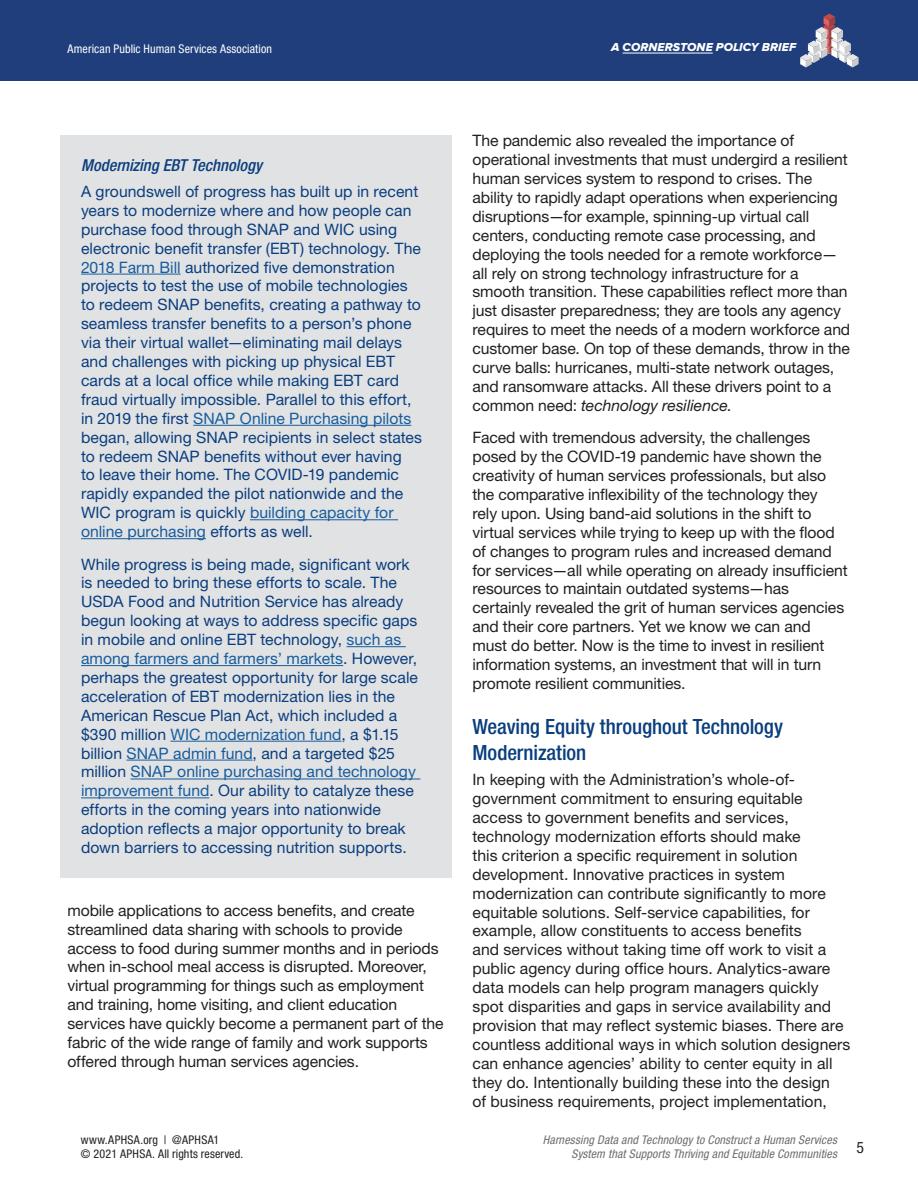
<style>
.page{position:relative;width:918px;height:1188px;background:#fff}
.page>*{position:absolute;margin:0;border:0;box-sizing:border-box;transform-origin:0 0}
.Paragraph_Section_He{font:500 condensed 21px/25.2px "Helvetica Neue LT Std";letter-spacing:-.005em;color:#0a3e7e}
.callout_box_headers{font:italic 500 condensed 16.5px "Helvetica Neue LT Std";color:#0a3e7e}
.t1{font:15.75px/18.9px "Helvetica Neue LT Std";letter-spacing:-.005em;color:#231f20}
.callout_box_text{font:15.75px/18.9px "Helvetica Neue LT Std";letter-spacing:.005em;color:#0a3e7e}
.t2{font:italic condensed 12px/14.4px "Helvetica Neue LT Std";letter-spacing:.015em;color:#6c6d70}
.t3{font:condensed 12px/14.4px "Helvetica Neue LT Std";letter-spacing:.025em;color:#231f20}
.t4{font:condensed 12px "Helvetica Neue LT Std";letter-spacing:.01em;color:#fff}
.t5{font:12px "Proxima Nova Extrabld It";letter-spacing:.01em;color:#fff}
.s1{color:#175d9e}
.s2{font-style:italic}
</style>
<div class="page">
<div style="left:0;top:0;width:918px;height:81px;background:#1f3e7b"></div>
<svg style="left:800px;top:14px;width:59px;height:54px"></svg>
<hr style="left:623px;top:53px;width:90px;height:1px;background:#fff">
<div style="left:61px;top:135px;width:391px;height:743px;background:#e1e2e4"></div>
<hr style="left:81px;top:274px;width:100px;height:1px;background:#175d9e">
<hr style="left:193px;top:425px;width:218px;height:1px;background:#175d9e">
<hr style="left:250px;top:519px;width:148px;height:1px;background:#175d9e">
<hr style="left:81px;top:538px;width:125px;height:1px;background:#175d9e">
<hr style="left:347px;top:646px;width:59px;height:1px;background:#175d9e">
<hr style="left:81px;top:665px;width:262px;height:1px;background:#175d9e">
<hr style="left:170px;top:741px;width:171px;height:1px;background:#175d9e">
<hr style="left:126px;top:760px;width:127px;height:1px;background:#175d9e">
<hr style="left:131px;top:779px;width:289px;height:1px;background:#175d9e">
<hr style="left:81px;top:797px;width:128px;height:1px;background:#175d9e">
<p class="t4" style="left:68px;top:42px;width:206px">American Public Human Services Association</p>
<p class="t5" style="left:611px;top:41px;width:187px">A CORNERSTONE POLICY BRIEF</p>
<p class="callout_box_headers" style="left:81px;top:156px;width:183px">Modernizing EBT Technology</p>
<p class="callout_box_text" style="left:81px;top:182px;width:343px">A groundswell of progress has built up in recent years to modernize where and how people can purchase food through SNAP and WIC using electronic benefit transfer (EBT) technology. The <span class="s1">2018 Farm Bill</span> authorized five demonstration projects to test the use of mobile technologies to redeem SNAP benefits, creating a pathway to seamless transfer benefits to a person’s phone via their virtual wallet—eliminating mail delays and challenges with picking up physical EBT cards at a local office while making EBT card fraud virtually impossible. Parallel to this effort, in 2019 the first <span class="s1">SNAP Online Purchasing pilots </span>began, allowing SNAP recipients in select states to redeem SNAP benefits without ever having<br>to leave their home. The COVID-19 pandemic rapidly expanded the pilot nationwide and the WIC program is quickly <span class="s1">building capacity for online purchasing</span> efforts as well.</p>
<p class="callout_box_text" style="left:81px;top:554px;width:339px">While progress is being made, significant work is needed to bring these efforts to scale. The USDA Food and Nutrition Service has already begun looking at ways to address specific gaps in mobile and online EBT technology, <span class="s1">such as among farmers and farmers’ markets</span>. However, perhaps the greatest opportunity for large scale acceleration of EBT modernization lies in the American Rescue Plan Act, which included a $390 million <span class="s1">WIC modernization fund</span>, a $1.15 billion <span class="s1">SNAP admin fund</span>, and a targeted $25 million <span class="s1">SNAP online purchasing and technology improvement fund</span>. Our ability to catalyze these efforts in the coming years into nationwide adoption reflects a major opportunity to break down barriers to accessing nutrition supports.</p>
<p class="t1" style="left:68px;top:900px;width:378px">mobile applications to access benefits, and create streamlined data sharing with schools to provide access to food during summer months and in periods when in-school meal access is disrupted. Moreover, virtual programming for things such as employment and training, home visiting, and client education services have quickly become a permanent part of the fabric of the wide range of family and work supports offered through human services agencies.</p>
<p class="t1" style="left:472px;top:131px;width:379px">The pandemic also revealed the importance of operational investments that must undergird a resilient human services system to respond to crises. The ability to rapidly adapt operations when experiencing disruptions—for example, spinning-up virtual call centers, conducting remote case processing, and deploying the tools needed for a remote workforce— all rely on strong technology infrastructure for a smooth transition. These capabilities reflect more than just disaster preparedness; they are tools any agency requires to meet the needs of a modern workforce and customer base. On top of these demands, throw in the curve balls: hurricanes, multi-state network outages, and ransomware attacks. All these drivers point to a common need: <span class="s2">technology resilience.</span></p>
<p class="t1" style="left:472px;top:428px;width:377px">Faced with tremendous adversity, the challenges posed by the COVID-19 pandemic have shown the creativity of human services professionals, but also the comparative inflexibility of the technology they<br>rely upon. Using band-aid solutions in the shift to virtual services while trying to keep up with the flood of changes to program rules and increased demand for services—all while operating on already insufficient resources to maintain outdated systems—has certainly revealed the grit of human services agencies and their core partners. Yet we know we can and must do better. Now is the time to invest in resilient information systems, an investment that will in turn promote resilient communities.</p>
<p class="Paragraph_Section_He" style="left:472px;top:714px;width:312px">Weaving Equity throughout Technology<br>Modernization</p>
<p class="t1" style="left:472px;top:770px;width:379px">In keeping with the Administration’s whole-of&shy;government commitment to ensuring equitable access to government benefits and services, technology modernization efforts should make<br>this criterion a specific requirement in solution development. Innovative practices in system modernization can contribute significantly to more equitable solutions. Self-service capabilities, for example, allow constituents to access benefits<br>and services without taking time off work to visit a public agency during office hours. Analytics-aware data models can help program managers quickly spot disparities and gaps in service availability and provision that may reflect systemic biases. There are countless additional ways in which solution designers can enhance agencies’ ability to center equity in all they do. Intentionally building these into the design<br>of business requirements, project implementation,</p>
<p class="t3" style="left:81px;top:1132px;width:164px">www.APHSA.org | @APHSA1<br>© 2021 APHSA. All rights reserved.</p>
<p class="t2" style="left:572px;top:1133px;width:294px;text-indent:-29px">Harnessing Data and Technology to Construct a Human Services<br>System that Supports Thriving and Equitable Communities <sup>5</sup></p>
</div>
